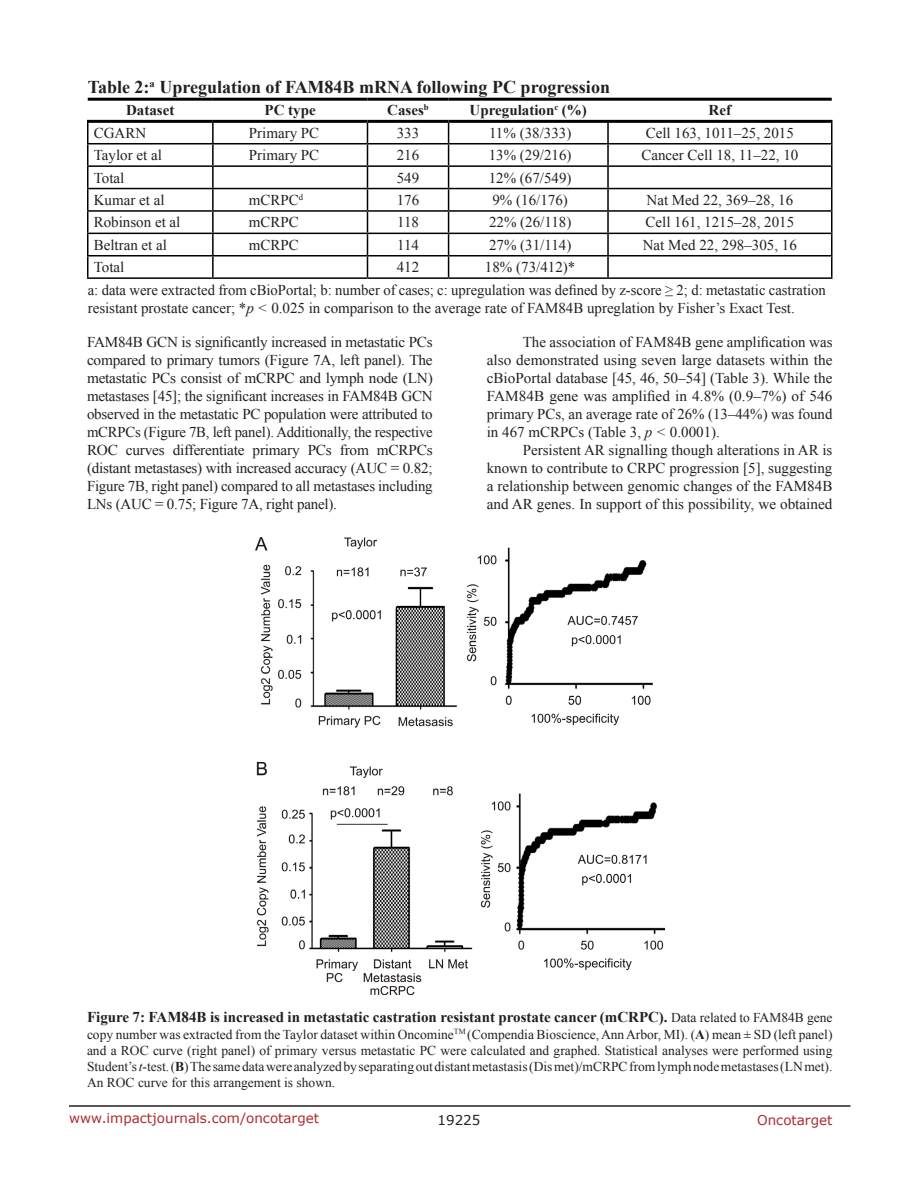
<style>
.page{position:relative;width:918px;height:1188px;background:#fff}
.page>*{position:absolute;margin:0;border:0;box-sizing:border-box;transform-origin:0 0}
.TableHeading{font:700 18px "Times New Roman";color:#231f20}
.BodyText{font:15px/18px "Times New Roman";color:#231f20;text-align:justify}
.TableText{font:15px/18px "Times New Roman";color:#231f20}
.FigureText{font:700 15px "Times New Roman";color:#231f20}
.TableText-2{font:700 15px "Times New Roman";color:#231f20}
.FigureText-2{font:13.5px/16.2px "Times New Roman";color:#231f20;text-align:justify}
.t1{font:13.5px "Verdana";color:#ac2b31}
.t2{font:13.5px "Verdana";color:#231f20}
.s1{font-style:italic}
.s2{font-weight:400;font-size:13.5px}
.s3{font-weight:700}
</style>
<div class="page">
<hr style="left:69px;top:1105px;width:781px;height:2px;background:#231f20">
<hr style="left:88px;top:98px;width:125px;height:3px;background:#000">
<hr style="left:213px;top:98px;width:154px;height:3px;background:#000">
<hr style="left:368px;top:98px;width:81px;height:3px;background:#000">
<hr style="left:449px;top:98px;width:159px;height:3px;background:#000">
<hr style="left:608px;top:98px;width:224px;height:3px;background:#000">
<hr style="left:87px;top:120px;width:126px;height:3px;background:#000">
<hr style="left:213px;top:120px;width:154px;height:3px;background:#000">
<hr style="left:368px;top:120px;width:81px;height:3px;background:#000">
<hr style="left:449px;top:120px;width:159px;height:3px;background:#000">
<hr style="left:608px;top:120px;width:224px;height:3px;background:#000">
<hr style="left:212px;top:123px;width:2px;height:20px;background:#000">
<hr style="left:607px;top:123px;width:2px;height:20px;background:#000">
<hr style="left:87px;top:143px;width:126px;height:1px;background:#000">
<hr style="left:213px;top:143px;width:154px;height:1px;background:#000">
<hr style="left:212px;top:144px;width:2px;height:21px;background:#000">
<hr style="left:368px;top:143px;width:81px;height:1px;background:#000">
<hr style="left:449px;top:143px;width:159px;height:1px;background:#000">
<hr style="left:608px;top:143px;width:224px;height:1px;background:#000">
<hr style="left:607px;top:144px;width:2px;height:21px;background:#000">
<hr style="left:87px;top:165px;width:126px;height:2px;background:#000">
<hr style="left:213px;top:165px;width:154px;height:2px;background:#000">
<hr style="left:212px;top:167px;width:2px;height:21px;background:#000">
<hr style="left:368px;top:165px;width:81px;height:2px;background:#000">
<hr style="left:449px;top:165px;width:159px;height:2px;background:#000">
<hr style="left:608px;top:165px;width:224px;height:2px;background:#000">
<hr style="left:607px;top:167px;width:2px;height:21px;background:#000">
<hr style="left:87px;top:188px;width:126px;height:1px;background:#000">
<hr style="left:213px;top:188px;width:154px;height:1px;background:#000">
<hr style="left:212px;top:189px;width:2px;height:21px;background:#000">
<hr style="left:368px;top:188px;width:81px;height:1px;background:#000">
<hr style="left:449px;top:188px;width:159px;height:1px;background:#000">
<hr style="left:608px;top:188px;width:224px;height:1px;background:#000">
<hr style="left:607px;top:189px;width:2px;height:21px;background:#000">
<hr style="left:87px;top:210px;width:126px;height:2px;background:#000">
<hr style="left:213px;top:210px;width:154px;height:2px;background:#000">
<hr style="left:212px;top:212px;width:2px;height:21px;background:#000">
<hr style="left:368px;top:210px;width:81px;height:2px;background:#000">
<hr style="left:449px;top:210px;width:159px;height:2px;background:#000">
<hr style="left:608px;top:210px;width:224px;height:2px;background:#000">
<hr style="left:607px;top:212px;width:2px;height:21px;background:#000">
<hr style="left:87px;top:233px;width:126px;height:1px;background:#000">
<hr style="left:213px;top:233px;width:154px;height:1px;background:#000">
<hr style="left:212px;top:234px;width:2px;height:21px;background:#000">
<hr style="left:368px;top:233px;width:81px;height:1px;background:#000">
<hr style="left:449px;top:233px;width:159px;height:1px;background:#000">
<hr style="left:608px;top:233px;width:224px;height:1px;background:#000">
<hr style="left:607px;top:234px;width:2px;height:21px;background:#000">
<hr style="left:87px;top:255px;width:126px;height:2px;background:#000">
<svg style="left:87px;top:123px;width:1px;height:154px"></svg>
<hr style="left:213px;top:255px;width:154px;height:2px;background:#000">
<hr style="left:212px;top:257px;width:2px;height:20px;background:#000">
<hr style="left:368px;top:255px;width:81px;height:2px;background:#000">
<svg style="left:367px;top:123px;width:1px;height:154px"></svg>
<hr style="left:449px;top:255px;width:159px;height:2px;background:#000">
<svg style="left:448px;top:123px;width:1px;height:154px"></svg>
<hr style="left:608px;top:255px;width:224px;height:2px;background:#000">
<hr style="left:607px;top:257px;width:2px;height:20px;background:#000">
<svg style="left:831px;top:123px;width:1px;height:154px"></svg>
<hr style="left:87px;top:277px;width:126px;height:2px;background:#000">
<hr style="left:213px;top:277px;width:154px;height:2px;background:#000">
<hr style="left:368px;top:277px;width:81px;height:2px;background:#000">
<hr style="left:449px;top:277px;width:159px;height:2px;background:#000">
<hr style="left:608px;top:277px;width:224px;height:2px;background:#000">
<img style="left:255px;top:538px;width:409px;height:456px">
<p class="TableHeading" style="left:88px;top:75px;width:524px">Table 2:<sup>a</sup> Upregulation of FAM84B mRNA following PC progression</p>
<p class="TableText-2" style="left:126px;top:100px;width:50px">Dataset</p>
<p class="TableText-2" style="left:265px;top:100px;width:53px">PC type</p>
<p class="TableText-2" style="left:387px;top:100px;width:43px">Cases<sup>b</sup></p>
<p class="TableText-2" style="left:470px;top:100px;width:119px">Upregulation<sup>c</sup> (%)</p>
<p class="TableText-2" style="left:709px;top:100px;width:24px">Ref</p>
<p class="TableText" style="left:94px;top:123px;width:54px">CGARN</p>
<p class="TableText" style="left:249px;top:123px;width:72px">Primary PC</p>
<p class="TableText" style="left:397px;top:123px;width:24px">333</p>
<p class="TableText" style="left:489px;top:123px;width:84px">11% (38/333)</p>
<p class="TableText" style="left:646px;top:123px;width:150px">Cell 163, 1011–25, 2015</p>
<p class="TableText" style="left:94px;top:146px;width:70px">Taylor et al</p>
<p class="TableText" style="left:249px;top:146px;width:72px">Primary PC</p>
<p class="TableText" style="left:397px;top:146px;width:24px">216</p>
<p class="TableText" style="left:489px;top:146px;width:84px">13% (29/216)</p>
<p class="TableText" style="left:641px;top:146px;width:158px">Cancer Cell 18, 11–22, 10</p>
<p class="TableText" style="left:94px;top:168px;width:32px">Total</p>
<p class="TableText" style="left:397px;top:168px;width:24px">549</p>
<p class="TableText" style="left:489px;top:168px;width:84px">12% (67/549)</p>
<p class="TableText" style="left:94px;top:191px;width:72px">Kumar et al</p>
<p class="TableText" style="left:249px;top:191px;width:56px">mCRPC<sup>d</sup></p>
<p class="TableText" style="left:397px;top:191px;width:24px">176</p>
<p class="TableText" style="left:492px;top:191px;width:77px">9% (16/176)</p>
<p class="TableText" style="left:647px;top:191px;width:148px">Nat Med 22, 369–28, 16</p>
<p class="TableText" style="left:94px;top:213px;width:88px">Robinson et al</p>
<p class="TableText" style="left:249px;top:213px;width:52px">mCRPC</p>
<p class="TableText" style="left:397px;top:213px;width:23px">118</p>
<p class="TableText" style="left:489px;top:213px;width:84px">22% (26/118)</p>
<p class="TableText" style="left:646px;top:213px;width:150px">Cell 161, 1215–28, 2015</p>
<p class="TableText" style="left:94px;top:236px;width:75px">Beltran et al</p>
<p class="TableText" style="left:249px;top:236px;width:52px">mCRPC</p>
<p class="TableText" style="left:397px;top:236px;width:23px">114</p>
<p class="TableText" style="left:489px;top:236px;width:84px">27% (31/114)</p>
<p class="TableText" style="left:643px;top:236px;width:156px">Nat Med 22, 298–305, 16</p>
<p class="TableText" style="left:94px;top:258px;width:32px">Total</p>
<p class="TableText" style="left:397px;top:258px;width:24px">412</p>
<p class="TableText" style="left:485px;top:258px;width:92px">18% (73/412)*</p>
<p class="TableText" style="left:88px;top:280px;width:740px">a: data were extracted from cBioPortal; b: number of cases; c: upregulation was defined by z-score ≥ 2; d: metastatic castration resistant prostate cancer; *<span class="s1">p &lt;</span> 0.025 in comparison to the average rate of FAM84B upreglation by Fisher’s Exact Test.</p>
<p class="BodyText" style="left:87px;top:333px;width:347px">FAM84B GCN is significantly increased in metastatic PCs compared to primary tumors (Figure 7A, left panel). The metastatic PCs consist of mCRPC and lymph node (LN) metastases [45]; the significant increases in FAM84B GCN observed in the metastatic PC population were attributed to mCRPCs (Figure 7B, left panel). Additionally, the respective ROC curves differentiate primary PCs from mCRPCs (distant metastases) with increased accuracy (AUC = 0.82; Figure 7B, right panel) compared to all metastases including LNs (AUC = 0.75; Figure 7A, right panel).</p>
<p class="BodyText" style="left:487px;top:333px;width:347px;text-indent:36px">The association of FAM84B gene amplification was also demonstrated using seven large datasets within the cBioPortal database [45, 46, 50–54] (Table 3). While the FAM84B gene was amplified in 4.8% (0.9–7%) of 546 primary PCs, an average rate of 26% (13–44%) was found in 467 mCRPCs (Table 3, <span class="s1">p &lt;</span> 0.0001).</p>
<p class="BodyText" style="left:487px;top:441px;width:347px;text-indent:36px">Persistent AR signalling though alterations in AR is known to contribute to CRPC progression [5], suggesting a relationship between genomic changes of the FAM84B and AR genes. In support of this possibility, we obtained</p>
<p class="FigureText" style="left:87px;top:1007px;width:747px">Figure 7: FAM84B is increased in metastatic castration resistant prostate cancer (mCRPC). <span class="s2">Data related to FAM84B gene</span></p>
<p class="FigureText-2" style="left:87px;top:1026px;width:747px">copy number was extracted from the Taylor dataset within Oncomine<sup>TM</sup> (Compendia Bioscience, Ann Arbor, MI). (<span class="s3">A</span>) mean ± SD (left panel) and a ROC curve (right panel) of primary versus metastatic PC were calculated and graphed. Statistical analyses were performed using Student’s <span class="s1">t</span>-test. (<span class="s3">B</span>) The same data were analyzed by separating out distant metastasis (Dis met)/mCRPC from lymph node metastases (LN met).<br>An ROC curve for this arrangement is shown.</p>
<p class="t1" style="left:69px;top:1109px;width:252px">www.impactjournals.com/oncotarget</p>
<p class="t2" style="left:438px;top:1111px;width:44px">19225</p>
<p class="t1" style="left:757px;top:1111px;width:77px">Oncotarget</p>
</div>
